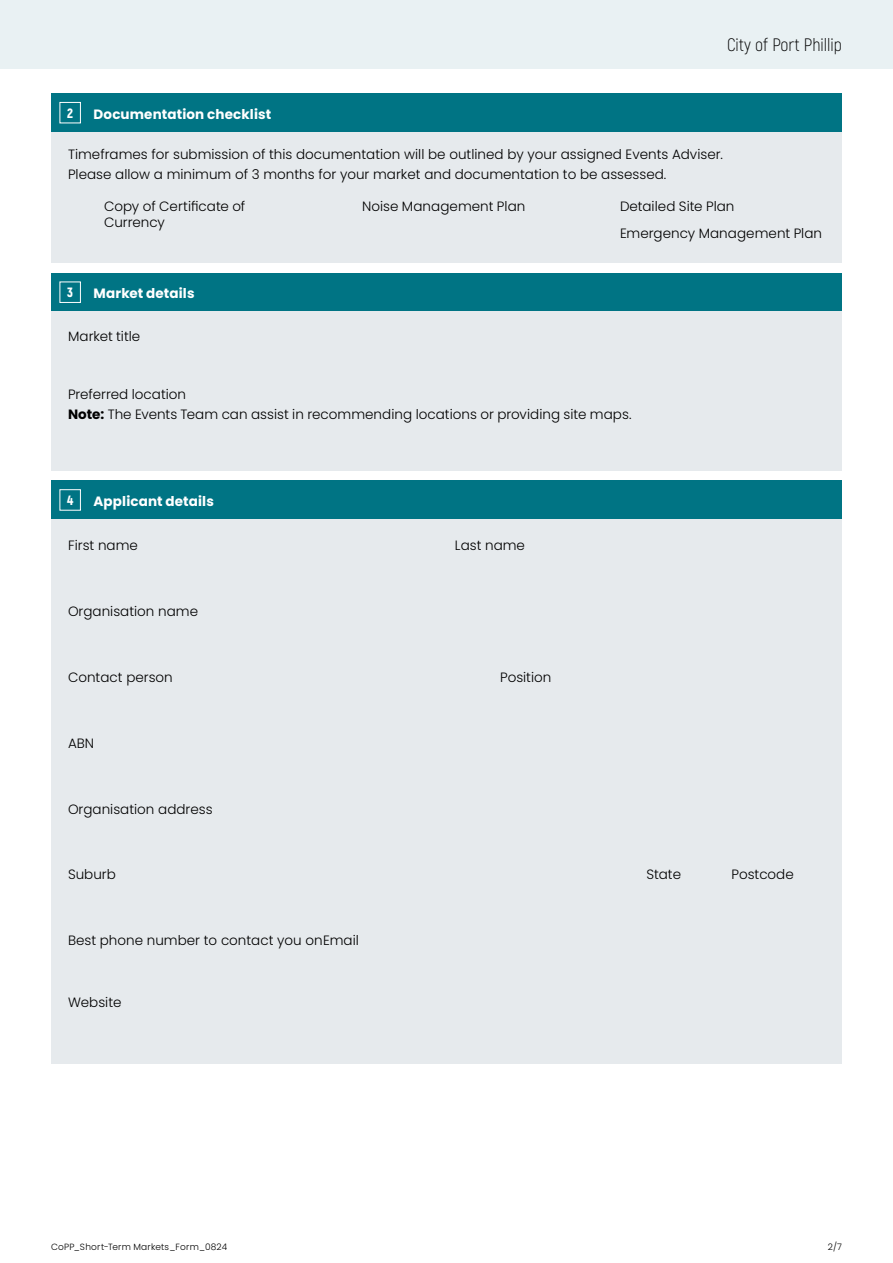
<style>
.page{position:relative;width:893px;height:1263px;background:#fff}
.page>*{position:absolute;margin:0;border:0;box-sizing:border-box;transform-origin:0 0}
.t1{font:300 18px "Akrobat";color:#000}
.t2{font:300 13.5px/20.4px "Poppins";color:#000}
.t3{font:700 13.5px "Poppins";letter-spacing:.01em;color:#fff}
.t4{font:900 13.5px "Akrobat";color:#fff}
.t5{font:300 9px "Poppins";letter-spacing:.025em;color:#000}
.s1{font-weight:700}
</style>
<div class="page">
<div style="left:0;top:0;width:893px;height:68px;background:#e9f1f3"></div>
<div style="left:51px;top:94px;width:791px;height:38px;background:#007484"></div>
<div style="left:51px;top:132px;width:791px;height:131px;background:#e6eaed"></div>
<div style="left:60px;top:102px;width:21px;height:21px;border:1px solid #fff"></div>
<div style="left:51px;top:273px;width:791px;height:38px;background:#007484"></div>
<div style="left:51px;top:311px;width:791px;height:160px;background:#e6eaed"></div>
<div style="left:60px;top:282px;width:21px;height:21px;border:1px solid #fff"></div>
<div style="left:51px;top:481px;width:791px;height:38px;background:#007484"></div>
<div style="left:51px;top:519px;width:791px;height:545px;background:#e6eaed"></div>
<div style="left:60px;top:489px;width:21px;height:22px;border:1px solid #fff"></div>
<h1 class="t1" style="left:727px;top:34px;width:116px">City of Port Phillip</h1>
<p class="t4" style="left:67px;top:104px;width:7px">2</p>
<p class="t3" style="left:94px;top:106px;width:179px">Documentation checklist</p>
<p class="t2" style="left:68px;top:144px;width:656px">Timeframes for submission of this documentation will be outlined by your assigned Events Adviser.<br>Please allow a minimum of 3 months for your market and documentation to be assessed.</p>
<p class="t2" style="left:104px;top:198px;width:143px;line-height:16.2px">Copy of Certificate of<br>Currency</p>
<p class="t2" style="left:362px;top:196px;width:165px">Noise Management Plan</p>
<p class="t2" style="left:620px;top:193px;width:204px;line-height:27.2px">Detailed Site Plan<br>Emergency Management Plan</p>
<p class="t4" style="left:67px;top:284px;width:7px">3</p>
<p class="t3" style="left:94px;top:286px;width:102px">Market details</p>
<p class="t2" style="left:68px;top:326px;width:74px">Market title</p>
<p class="t2" style="left:68px;top:384px;width:565px">Preferred location<br><span class="s1">Note:</span> The Events Team can assist in recommending locations or providing site maps.</p>
<p class="t4" style="left:67px;top:491px;width:8px">4</p>
<p class="t3" style="left:94px;top:493px;width:122px">Applicant details</p>
<p class="t2" style="left:68px;top:535px;width:71px">First name</p>
<p class="t2" style="left:455px;top:535px;width:72px">Last name</p>
<p class="t2" style="left:68px;top:601px;width:132px">Organisation name</p>
<p class="t2" style="left:68px;top:667px;width:106px">Contact person</p>
<p class="t2" style="left:500px;top:667px;width:53px">Position</p>
<p class="t2" style="left:68px;top:733px;width:28px">ABN</p>
<p class="t2" style="left:68px;top:799px;width:146px">Organisation address</p>
<p class="t2" style="left:68px;top:864px;width:49px">Suburb</p>
<p class="t2" style="left:646px;top:864px;width:36px">State</p>
<p class="t2" style="left:731px;top:864px;width:64px">Postcode</p>
<p class="t2" style="left:68px;top:930px;width:292px">Best phone number to contact you onEmail</p>
<p class="t2" style="left:68px;top:992px;width:55px">Website</p>
<p class="t5" style="left:51px;top:1241px;width:178px">CoPP_Short-Term Markets_Form_0824</p>
<p class="t5" style="left:828px;top:1241px;width:16px">2/7</p>
</div>
